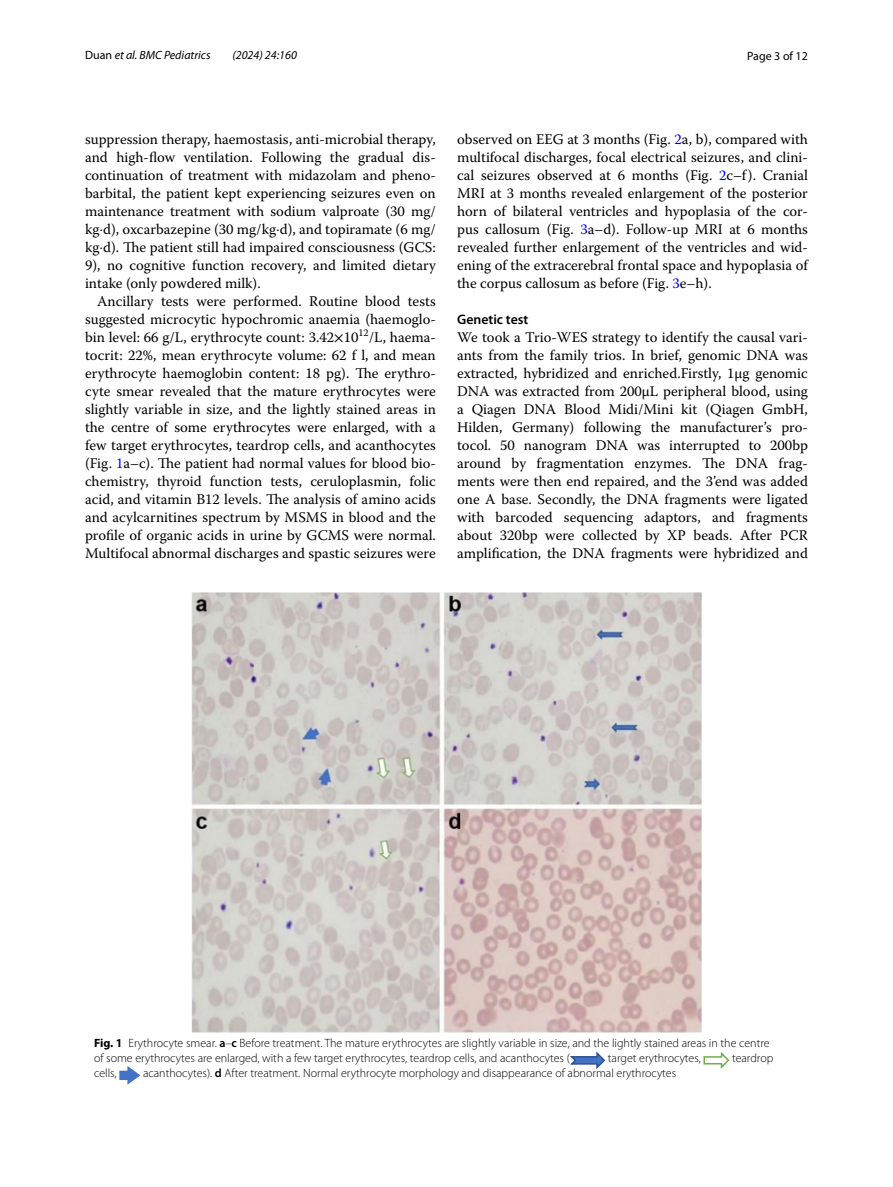
<style>
.page{position:relative;width:893px;height:1187px;background:#fff}
.page>*{position:absolute;margin:0;border:0;box-sizing:border-box;transform-origin:0 0}
.t1{font:14.7px/18px "Warnock Pro";color:#000;text-align:justify}
.t2{font:600 13.8px "Myriad Pro";color:#000}
.t3{font:300 12px/15px "Myriad Pro";color:#000}
.t4{font:italic 12px "Myriad Pro";color:#000}
.t5{font:12px "Myriad Pro";color:#000}
.s1{font-style:normal}
.s2{font-family:"STIX"}
.s3{color:#00f}
.s4{font-weight:700}
.s5{font-weight:600}
</style>
<div class="page">
<img style="left:191px;top:593px;width:511px;height:439px">
<svg style="left:570px;top:1051px;width:35px;height:18px"></svg>
<svg style="left:703px;top:1052px;width:26px;height:16px"></svg>
<svg style="left:119px;top:1066px;width:21px;height:18px"></svg>
<p class="t4" style="left:85px;top:48px;width:127px"><span class="s1">Duan</span> et al. BMC Pediatrics</p>
<p class="t4" style="left:232px;top:48px;width:66px">(2024) 24:160</p>
<p class="t5" style="left:747px;top:48px;width:62px">Page 3 of 12</p>
<p class="t1" style="left:85px;top:130px;width:352px">suppression therapy, haemostasis, anti-microbial therapy, and high-flow ventilation. Following the gradual dis&shy;continuation of treatment with midazolam and pheno&shy;barbital, the patient kept experiencing seizures even on maintenance treatment with sodium valproate (30 mg/ kg<span class="s2">·</span>d), oxcarbazepine (30 mg/kg<span class="s2">·</span>d), and topiramate (6 mg/ kg<span class="s2">·</span>d). The patient still had impaired consciousness (GCS:<br>9), no cognitive function recovery, and limited dietary intake (only powdered milk).</p>
<p class="t1" style="left:85px;top:292px;width:352px;text-indent:12px">Ancillary tests were performed. Routine blood tests suggested microcytic hypochromic anaemia (haemoglo&shy;bin level: 66 g/L, erythrocyte count: 3.42<span class="s2">×</span>10<sup>12</sup>/L, haema&shy;tocrit: 22%, mean erythrocyte volume: 62 f l, and mean erythrocyte haemoglobin content: 18 pg). The erythro&shy;cyte smear revealed that the mature erythrocytes were slightly variable in size, and the lightly stained areas in the centre of some erythrocytes were enlarged, with a few target erythrocytes, teardrop cells, and acanthocytes (Fig. <span class="s3">1</span>a–c). The patient had normal values for blood bio&shy;chemistry, thyroid function tests, ceruloplasmin, folic acid, and vitamin B12 levels. The analysis of amino acids and acylcarnitines spectrum by MSMS in blood and the profile of organic acids in urine by GCMS were normal.<br>Multifocal abnormal discharges and spastic seizures were</p>
<p class="t1" style="left:457px;top:130px;width:352px">observed on EEG at 3 months (Fig. <span class="s3">2</span>a, b), compared with multifocal discharges, focal electrical seizures, and clini&shy;cal seizures observed at 6 months (Fig. <span class="s3">2</span>c–f). Cranial MRI at 3 months revealed enlargement of the posterior horn of bilateral ventricles and hypoplasia of the cor&shy;pus callosum (Fig. <span class="s3">3</span>a–d). Follow-up MRI at 6 months revealed further enlargement of the ventricles and wid&shy;ening of the extracerebral frontal space and hypoplasia of the corpus callosum as before (Fig. <span class="s3">3</span>e–h).</p>
<p class="t2" style="left:457px;top:310px;width:73px">Genetic test</p>
<p class="t1" style="left:457px;top:328px;width:352px">We took a Trio-WES strategy to identify the causal vari&shy;ants from the family trios. In brief, genomic DNA was extracted, hybridized and enriched.Firstly, 1μg genomic DNA was extracted from 200μL peripheral blood, using a Qiagen DNA Blood Midi/Mini kit (Qiagen GmbH, Hilden, Germany) following the manufacturer’s pro&shy;tocol. 50 nanogram DNA was interrupted to 200bp around by fragmentation enzymes. The DNA frag&shy;ments were then end repaired, and the 3’end was added one A base. Secondly, the DNA fragments were ligated with barcoded sequencing adaptors, and fragments about 320bp were collected by XP beads. After PCR amplification, the DNA fragments were hybridized and</p>
<p class="t3" style="left:94px;top:1036px;width:677px"><span class="s4">Fig. 1</span> Erythrocyte smear. <span class="s5">a</span>–<span class="s5">c</span> Before treatment. The mature erythrocytes are slightly variable in size, and the lightly stained areas in the centre of some erythrocytes are enlarged, with a few target erythrocytes, teardrop cells, and acanthocytes (</p>
<p class="t3" style="left:608px;top:1051px;width:94px">target erythrocytes,</p>
<p class="t3" style="left:732px;top:1051px;width:43px">teardrop</p>
<p class="t3" style="left:94px;top:1066px;width:24px">cells,</p>
<p class="t3" style="left:143px;top:1066px;width:535px">acanthocytes). <span class="s5">d</span> After treatment. Normal erythrocyte morphology and disappearance of abnormal erythrocytes</p>
</div>
